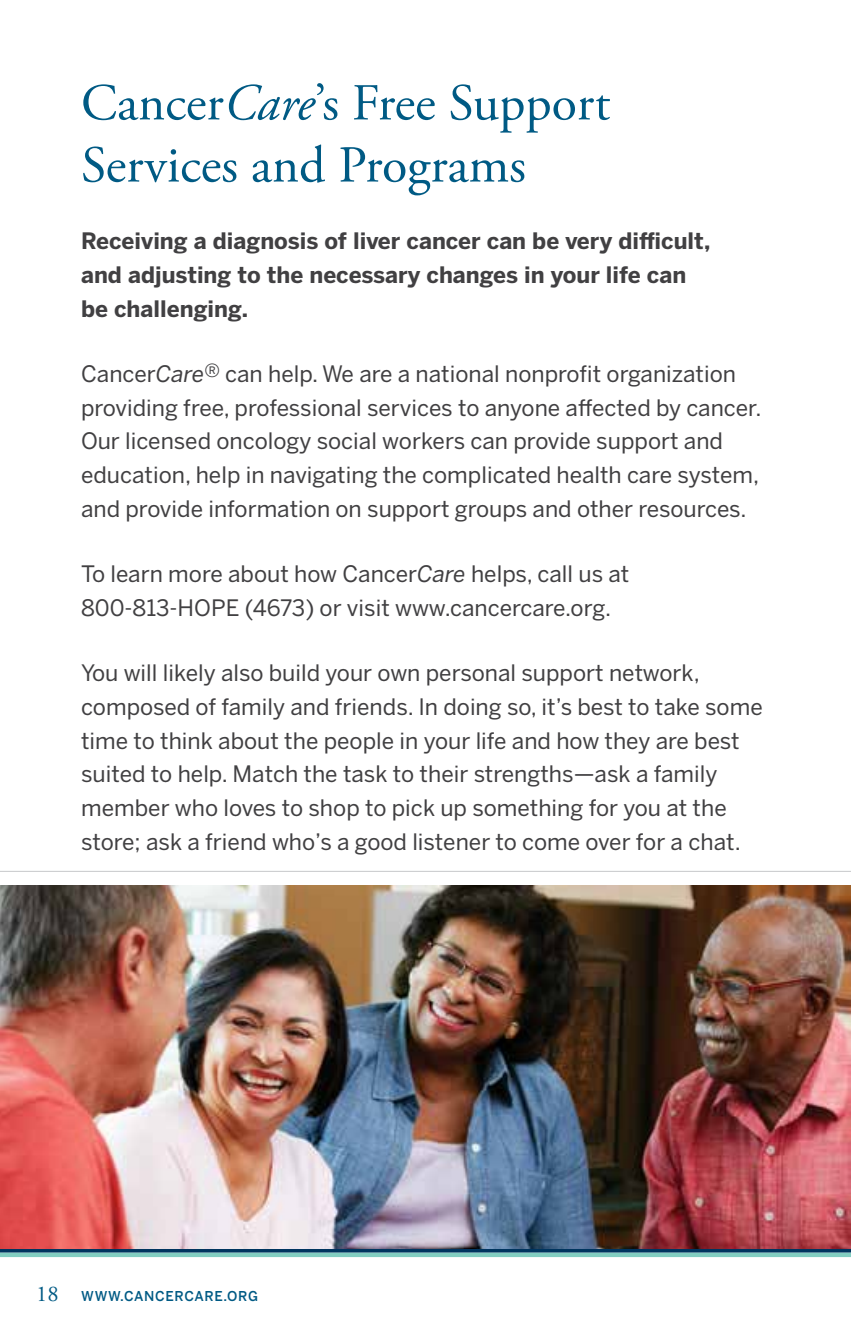
<style>
.page{position:relative;width:851px;height:1337px;background:#fff}
.page>*{position:absolute;margin:0;border:0;box-sizing:border-box;transform-origin:0 0}
.t1{font:51.75px/62.1px "Adobe Garamond Pro";color:#005a84}
.t2{font:22.5px/33.8px "Benton Sans";color:#414042}
.t3{font:700 22.5px/33.8px "Benton Sans";color:#414042}
.t4{font:500 13.5px "Benton Sans";letter-spacing:.05em;color:#005a84}
.s1{font-style:italic}
.s2{font-family:"Adobe Garamond Pro";font-weight:400;font-size:22.5px}
</style>
<div class="page">
<div style="left:0;top:1252px;width:850px;height:5px;background:#82cec1"></div>
<svg style="left:0;top:1248px;width:850px;height:4px;fill:#00355f"></svg>
<img style="left:0;top:885px;width:850px;height:363px">
<hr style="left:0;top:871px;width:850px;height:1px;background:#c7c8ca">
<h1 class="t1" style="left:81px;top:74px;width:530px">Cancer<span class="s1">Care</span>’s Free Support<br>Services and Programs</h1>
<p class="t3" style="left:81px;top:224px;width:631px">Receiving a diagnosis of liver cancer can be very difficult, and adjusting to the necessary changes in your life can be challenging.</p>
<p class="t2" style="left:81px;top:356px;width:682px">Cancer<span class="s1">Care</span><sup>®</sup> can help. We are a national nonprofit organization providing free, professional services to anyone affected by cancer.<br>Our licensed oncology social workers can provide support and education, help in navigating the complicated health care system, and provide information on support groups and other resources.</p>
<p class="t2" style="left:81px;top:557px;width:550px">To learn more about how Cancer<span class="s1">Care</span> helps, call us at<br>800-813-HOPE (4673) or visit www.cancercare.org.</p>
<p class="t2" style="left:81px;top:656px;width:683px">You will likely also build your own personal support network, composed of family and friends. In doing so, it’s best to take some time to think about the people in your life and how they are best suited to help. Match the task to their strengths—ask a family member who loves to shop to pick up something for you at the store; ask a friend who’s a good listener to come over for a chat.</p>
<p class="t4" style="left:36px;top:1287px;width:223px"><span class="s2">18</span> WWW.CANCERCARE.ORG</p>
</div>
